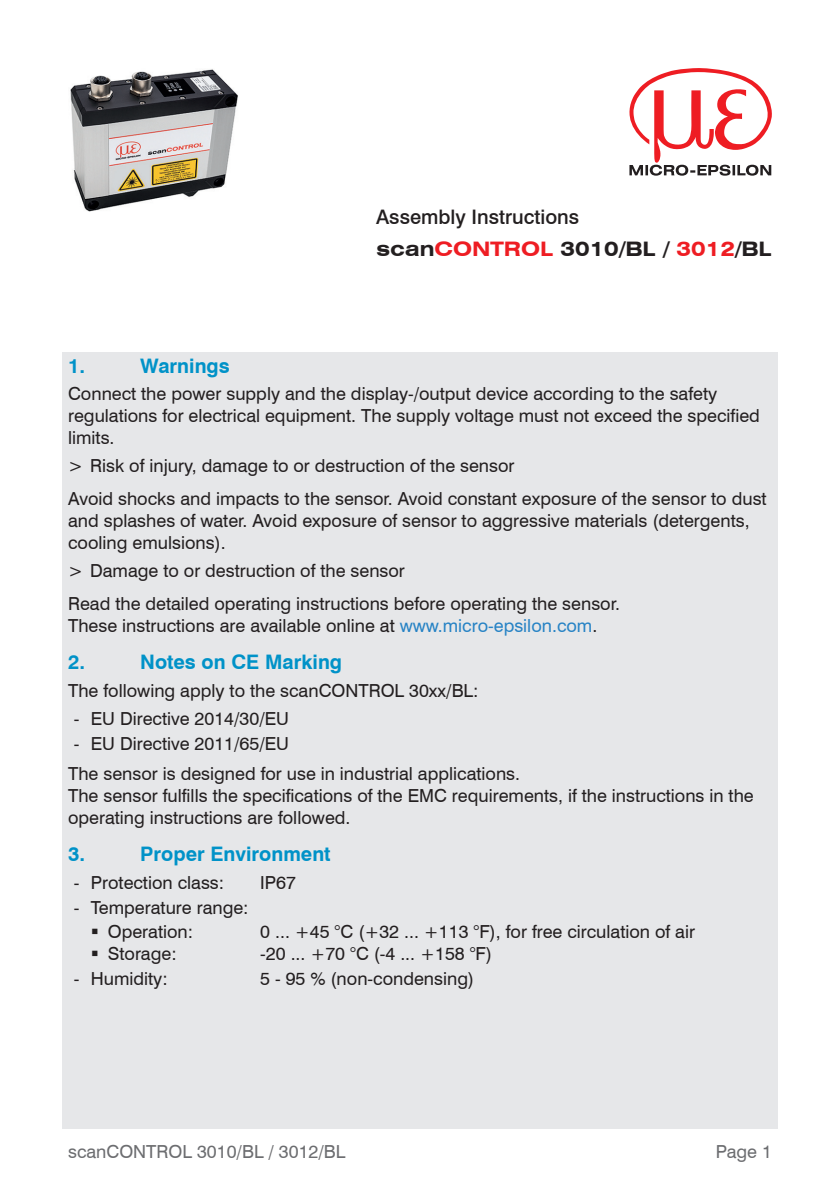
<style>
.page{position:relative;width:840px;height:1191px;background:#fff}
.page>*{position:absolute;margin:0;border:0;box-sizing:border-box;transform-origin:0 0}
.t1{font:700 20px "Swiss 721 BT";color:#0092c8}
.t2{font:700 expanded 20px "Swiss 721 BT";color:#231f20}
.t3{font:500 20px "Swiss 721 BT";color:#231f20}
.Fließtext{font:18px/22px "Swiss 721 BT";color:#231f20}
.t4{font:18px "Swiss 721 BT";color:#6c6d70}
.s1{color:#ee1d23}
.s2{color:#2783c5}
</style>
<div class="page">
<div style="left:62px;top:351px;width:715px;height:777px;background:#e6e7e9"></div>
<svg style="left:629px;top:68px;width:142px;height:108px"></svg>
<img style="left:70px;top:69px;width:168px;height:142px">
<p class="t3" style="left:376px;top:205px;width:204px">Assembly Instructions</p>
<p class="t2" style="left:376px;top:237px;width:397px">scan<span class="s1">CONTROL</span> 3010/BL / <span class="s1">3012</span>/BL</p>
<p class="t1" style="left:68px;top:353px;width:19px">1.</p>
<p class="t1" style="left:140px;top:353px;width:91px">Warnings</p>
<p class="Fließtext" style="left:68px;top:382px;width:693px">Connect the power supply and the display-/output device according to the safety regulations for electrical equipment. The supply voltage must not exceed the specified limits.</p>
<p class="Fließtext" style="left:68px;top:454px;width:447px">&gt; Risk of injury, damage to or destruction of the sensor</p>
<p class="Fließtext" style="left:68px;top:487px;width:699px">Avoid shocks and impacts to the sensor. Avoid constant exposure of the sensor to dust and splashes of water. Avoid exposure of sensor to aggressive materials (detergents, cooling emulsions).</p>
<p class="Fließtext" style="left:68px;top:559px;width:338px">&gt; Damage to or destruction of the sensor</p>
<p class="Fließtext" style="left:68px;top:593px;width:553px">Read the detailed operating instructions before operating the sensor.<br>These instructions are available online at <span class="s2">www.micro-epsilon.com</span>.</p>
<p class="t1" style="left:68px;top:650px;width:19px">2.</p>
<p class="t1" style="left:140px;top:650px;width:203px">Notes on CE Marking</p>
<p class="Fließtext" style="left:68px;top:679px;width:412px">The following apply to the scanCONTROL 30xx/BL:</p>
<p class="Fließtext" style="left:74px;top:707px;width:217px">- EU Directive 2014/30/EU</p>
<p class="Fließtext" style="left:74px;top:732px;width:217px">- EU Directive 2011/65/EU</p>
<p class="Fließtext" style="left:68px;top:762px;width:686px">The sensor is designed for use in industrial applications.<br>The sensor fulfills the specifications of the EMC requirements, if the instructions in the operating instructions are followed.</p>
<p class="t1" style="left:68px;top:841px;width:19px">3.</p>
<p class="t1" style="left:140px;top:841px;width:192px">Proper Environment</p>
<p class="Fließtext" style="left:74px;top:871px;width:152px">- Protection class:</p>
<p class="Fließtext" style="left:260px;top:871px;width:37px">IP67</p>
<p class="Fließtext" style="left:74px;top:896px;width:176px">- Temperature range:</p>
<p class="Fließtext" style="left:108px;top:921px;width:87px">Operation:</p>
<p class="Fließtext" style="left:260px;top:921px;width:436px">0 ... +45 °C (+32 ... +113 °F), for free circulation of air</p>
<p class="Fließtext" style="left:108px;top:943px;width:70px">Storage:</p>
<p class="Fließtext" style="left:260px;top:943px;width:233px">-20 ... +70 °C (-4 ... +158 °F)</p>
<p class="Fließtext" style="left:74px;top:967px;width:95px">- Humidity:</p>
<p class="Fließtext" style="left:260px;top:967px;width:215px">5 - 95 % (non-condensing)</p>
<p class="t4" style="left:68px;top:1140px;width:279px">scanCONTROL 3010/BL / 3012/BL</p>
<p class="t4" style="left:715px;top:1140px;width:57px">Page 1</p>
</div>
